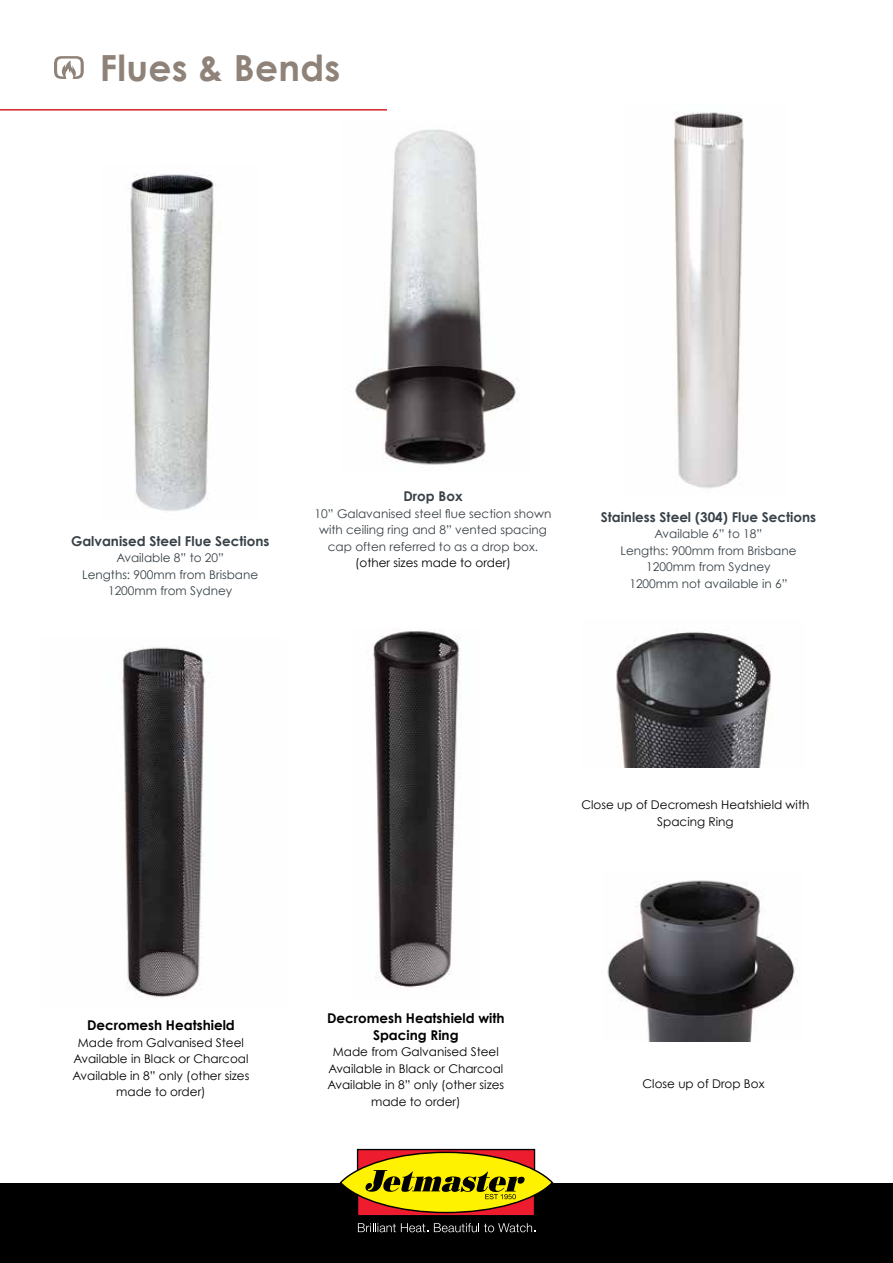
<style>
.page{position:relative;width:893px;height:1263px;background:#fff}
.page>*{position:absolute;margin:0;border:0;box-sizing:border-box;transform-origin:0 0}
.t1{font:700 36px "Century Gothic";letter-spacing:.01em;color:#8f8279}
.t2{font:700 13.5px "Century Gothic";color:#384147}
.t3{font:700 13.5px/16.5px "Century Gothic";color:#000;text-align:center}
.t4{font:12px/16.5px "Century Gothic";color:#000;text-align:center}
.t5{font:12px/16.5px "Century Gothic";color:#384147;text-align:center}
</style>
<div class="page">
<img style="left:607px;top:880px;width:189px;height:161px">
<img style="left:616px;top:630px;width:155px;height:138px">
<img style="left:122px;top:647px;width:83px;height:352px">
<img style="left:372px;top:631px;width:89px;height:358px">
<img style="left:130px;top:174px;width:84px;height:337px">
<img style="left:674px;top:112px;width:70px;height:376px">
<img style="left:355px;top:129px;width:165px;height:336px">
<div style="left:0;top:1183px;width:893px;height:80px;background:#000"></div>
<div style="left:358px;top:1149px;width:177px;height:67px;background:#ed1c2e"></div>
<div style="left:357px;top:1149px;width:178px;height:67px;border:1px solid #000"></div>
<svg style="left:341px;top:1152px;width:211px;height:60px;fill:#fff200"></svg>
<svg style="left:365px;top:1170px;width:160px;height:29px"></svg>
<svg style="left:358px;top:1223px;width:70px;height:9px"></svg>
<svg style="left:434px;top:1223px;width:101px;height:9px"></svg>
<svg style="left:54px;top:56px;width:30px;height:23px"></svg>
<hr style="left:0;top:109px;width:387px;height:2px;background:#d2232a">
<h1 class="t1" style="left:100px;top:41px;width:242px">Flues &amp; Bends</h1>
<p class="t2" style="left:71px;top:531px;width:200px">Galvanised Steel Flue Sections</p>
<p class="t5" style="left:82px;top:550px;width:178px">Available 8” to 20”<br>Lengths: 900mm from Brisbane<br>1200mm from Sydney</p>
<p class="t2" style="left:403px;top:486px;width:61px">Drop Box</p>
<p class="t5" style="left:315px;top:505px;width:238px">10” Galavanised steel flue section shown with ceiling ring and 8” vented spacing cap often referred to as a drop box.</p>
<p class="t4" style="left:355px;top:554px;width:157px">(other sizes made to order)</p>
<p class="t2" style="left:601px;top:506px;width:217px">Stainless Steel (304) Flue Sections</p>
<p class="t5" style="left:620px;top:525px;width:178px">Available 6” to 18”<br>Lengths: 900mm from Brisbane<br>1200mm from Sydney<br>1200mm not available in 6”</p>
<p class="t3" style="left:87px;top:1016px;width:149px">Decromesh Heatshield</p>
<p class="t4" style="left:73px;top:1034px;width:178px">Made from Galvanised Steel<br>Available in Black or Charcoal<br>Available in 8” only (other sizes made to order)</p>
<p class="t3" style="left:327px;top:1009px;width:179px">Decromesh Heatshield with<br>Spacing Ring</p>
<p class="t4" style="left:327px;top:1043px;width:178px">Made from Galvanised Steel<br>Available in Black or Charcoal<br>Available in 8” only (other sizes made to order)</p>
<p class="t4" style="left:581px;top:796px;width:229px">Close up of Decromesh Heatshield with<br>Spacing Ring</p>
<p class="t4" style="left:642px;top:1075px;width:123px">Close up of Drop Box</p>
</div>
